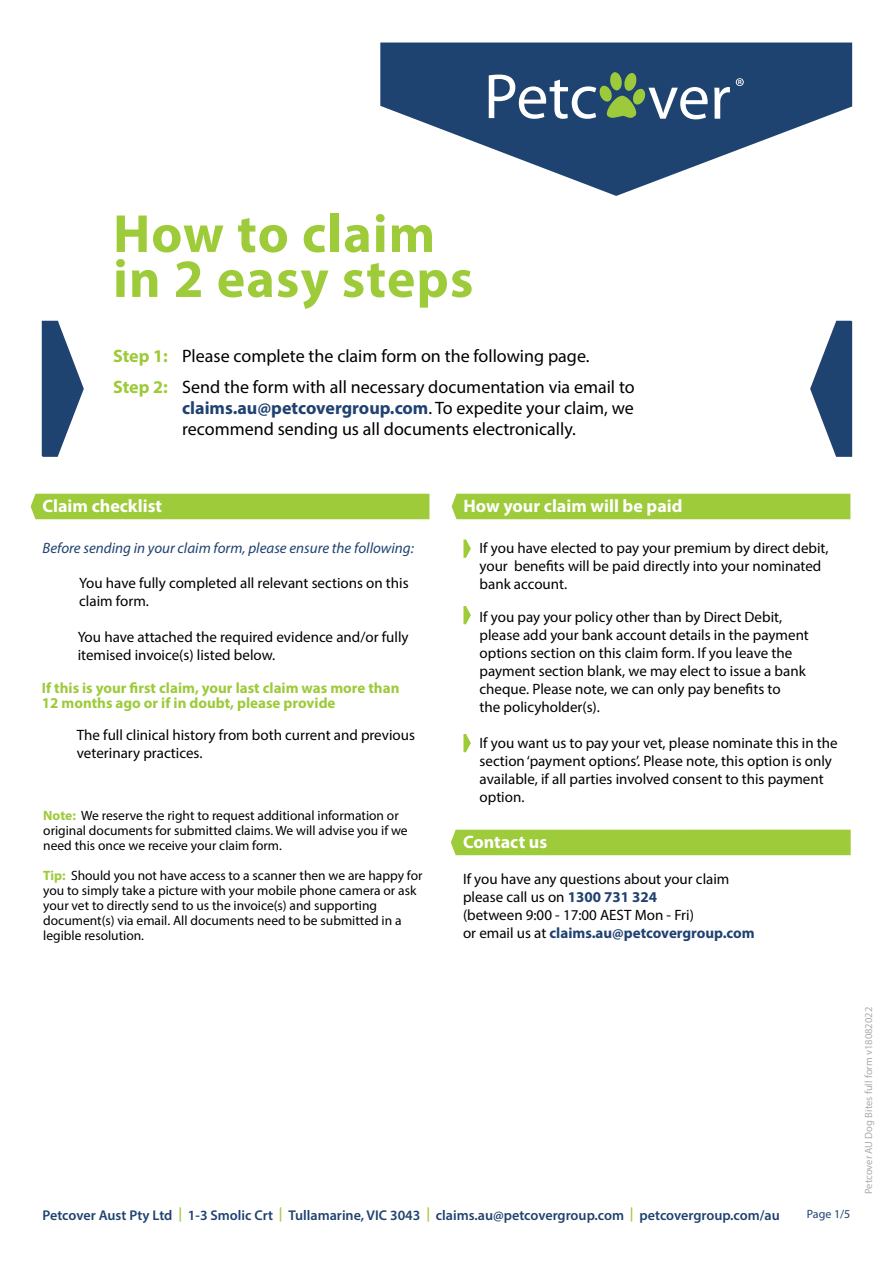
<style>
.page{position:relative;width:893px;height:1263px;background:#fff}
.page>*{position:absolute;margin:0;border:0;box-sizing:border-box;transform-origin:0 0}
.t1{font:700 54px/45px "Myriad Pro";letter-spacing:.02em;color:#9ecb39}
.t2{font:18px/31.5px "Myriad Pro";color:#000}
.t3{font:700 18px "Myriad Pro";color:#fff}
.t4{font:15px/18px "Myriad Pro";color:#000}
.t5{font:700 15px/15px "Myriad Pro";color:#9dca3a}
.t6{font:italic 15px "Myriad Pro";color:#204271}
.t7{font:600 14.1px "Myriad Pro";color:#204271}
.t8{font:13.5px/15px "Myriad Pro";color:#000}
.t9{font:12px "Myriad Pro";color:#204271}
.t10{font:10.5px "Myriad Pro";color:#aaacb0}
.s1{font-weight:700;color:#9dca3a}
.s2{font-weight:700;color:#204271}
.s3{color:#9dca3a}
</style>
<div class="page">
<svg style="left:41px;top:320px;width:43px;height:137px"></svg>
<svg style="left:380px;top:43px;width:472px;height:153px;fill:#1f4371"></svg>
<svg style="left:714px;top:87px;width:16px;height:32px"></svg>
<svg style="left:736px;top:78px;width:8px;height:8px"></svg>
<svg style="left:489px;top:72px;width:219px;height:49px"></svg>
<div style="left:451px;top:830px;width:400px;height:25px;background:#9ecb39"></div>
<div style="left:452px;top:494px;width:398px;height:25px;background:#9ecb39"></div>
<svg style="left:463px;top:539px;width:8px;height:19px"></svg>
<svg style="left:810px;top:320px;width:43px;height:137px"></svg>
<div style="left:31px;top:494px;width:398px;height:25px;background:#9ecb39"></div>
<svg style="left:463px;top:606px;width:8px;height:18px"></svg>
<svg style="left:463px;top:734px;width:8px;height:18px"></svg>
<h1 class="t1" style="left:113px;top:209px;width:362px">How to claim in 2 easy steps</h1>
<p class="t2" style="left:113px;top:340px;width:523px"><span class="s1">Step 1:</span> Please complete the claim form on the following page.<br><span class="s1">Step 2:</span> Send the form with all necessary documentation via email to</p>
<p class="t2" style="left:182px;top:398px;width:453px;line-height:21px"><span class="s2">claims.au@petcovergroup.com</span>. To expedite your claim, we recommend sending us all documents electronically.</p>
<p class="t3" style="left:43px;top:494px;width:121px">Claim checklist</p>
<p class="t3" style="left:463px;top:494px;width:221px">How your claim will be paid</p>
<p class="t6" style="left:43px;top:538px;width:373px">Before sending in your claim form, please ensure the following:</p>
<p class="t4" style="left:79px;top:574px;width:331px">You have fully completed all relevant sections on this claim form.</p>
<p class="t4" style="left:78px;top:628px;width:332px">You have attached the required evidence and/or fully itemised invoice(s) listed below.</p>
<p class="t5" style="left:42px;top:680px;width:359px">If this is your first claim, your last claim was more than<br>12 months ago or if in doubt, please provide</p>
<p class="t4" style="left:77px;top:725px;width:340px">The full clinical history from both current and previous veterinary practices.</p>
<p class="t4" style="left:480px;top:538px;width:351px">If you have elected to pay your premium by direct debit, your benefits will be paid directly into your nominated bank account.</p>
<p class="t4" style="left:480px;top:607px;width:331px">If you pay your policy other than by Direct Debit, please add your bank account details in the payment options section on this claim form. If you leave the payment section blank, we may elect to issue a bank cheque. Please note, we can only pay benefits to<br>the policyholder(s).</p>
<p class="t4" style="left:480px;top:733px;width:360px">If you want us to pay your vet, please nominate this in the section ‘payment options’. Please note, this option is only available, if all parties involved consent to this payment option.</p>
<p class="t8" style="left:43px;top:808px;width:366px"><span class="s1">Note:</span> We reserve the right to request additional information or original documents for submitted claims. We will advise you if we need this once we receive your claim form.</p>
<p class="t8" style="left:43px;top:868px;width:381px"><span class="s1">Tip:</span> Should you not have access to a scanner then we are happy for you to simply take a picture with your mobile phone camera or ask your vet to directly send to us the invoice(s) and supporting document(s) via email. All documents need to be submitted in a legible resolution.</p>
<p class="t4" style="left:463px;top:869px;width:293px">If you have any questions about your claim please call us on <span class="s2">1300 731 324<br></span>(between 9:00 - 17:00 AEST Mon - Fri)<br>or email us at <span class="s2">claims.au@petcovergroup.com</span></p>
<p class="t3" style="left:463px;top:830px;width:86px">Contact us</p>
<p class="t7" style="left:43px;top:1206px;width:739px">Petcover Aust Pty Ltd <span class="s3">|</span> 1-3 Smolic Crt <span class="s3">|</span> Tullamarine, VIC 3043 <span class="s3">|</span> claims.au@petcovergroup.com <span class="s3">|</span> petcovergroup.com/au</p>
<p class="t9" style="left:807px;top:1207px;width:45px">Page 1/5</p>
<p class="t10" style="left:862px;top:1194px;width:188px;rotate:-90deg">Petcover AU Dog Bites full form v18082022</p>
</div>
